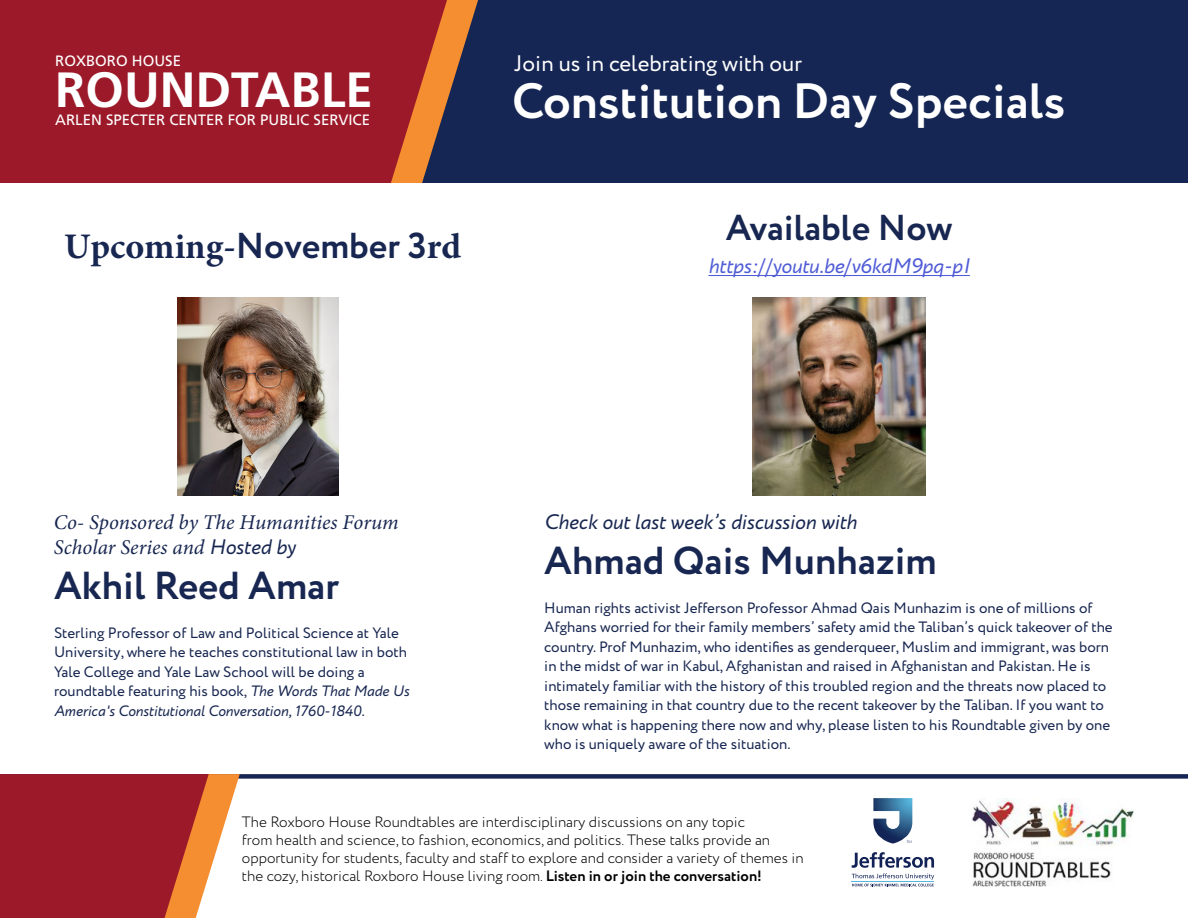
<style>
.page{position:relative;width:1188px;height:918px;background:#fff}
.page>*{position:absolute;margin:0;border:0;box-sizing:border-box;transform-origin:0 0}
.t1{font:700 49.5px "Circe";color:#fff}
.t2{font:700 49.5px "Frutiger";color:#fff}
.t3{font:700 39px "Circe";color:#182751}
.t4{font:700 36px "Minion Pro";color:#182751}
.t5{font:700 36px "Circe";color:#182751}
.t6{font:22.5px "Circe";color:#fff}
.t7{font:italic 21px/25.2px "Minion Pro";color:#182751}
.t8{font:italic 21px "Circe";color:#182751}
.t9{font:italic 21px "Circe";color:#4f5cd6}
.t10{font:15px/19.5px "Circe";color:#182751}
.t11{font:300 15px/18px "Circe";color:#000}
.t12{font:15px "Frutiger";color:#fff}
.s1{font-family:"Circe"}
.s2{font-style:italic}
.s3{font-weight:700}
</style>
<div class="page">
<div style="left:0;top:774px;width:1188px;height:5px;background:#152654"></div>
<svg style="left:0;top:774px;width:240px;height:144px;background:#af3a3a"></svg>
<div style="left:351px;top:0;width:837px;height:256px;background:#152654"></div>
<div style="left:0;top:0;width:368px;height:183px;background:#9c1929"></div>
<svg style="left:368px;top:0;width:110px;height:183px"></svg>
<div style="left:0;top:183px;width:1188px;height:105px;background:#fff"></div>
<hr style="left:708px;top:275px;width:262px;height:1px;background:#4f5cd6">
<svg style="left:852px;top:852px;width:82px;height:34px"></svg>
<svg style="left:873px;top:798px;width:39px;height:46px"></svg>
<img style="left:971px;top:798px;width:163px;height:88px">
<img style="left:178px;top:298px;width:161px;height:197px">
<img style="left:753px;top:298px;width:172px;height:198px">
<p class="t12" style="left:55px;top:52px;width:127px">ROXBORO HOUSE</p>
<p class="t2" style="left:55px;top:60px;width:319px">ROUNDTABLE</p>
<p class="t12" style="left:55px;top:111px;width:316px">ARLEN SPECTER CENTER FOR PUBLIC SERVICE</p>
<p class="t4" style="left:64px;top:221px;width:398px">Upcoming-<span class="s1">November 3</span>rd</p>
<p class="t6" style="left:514px;top:49px;width:289px">Join us in celebrating with our</p>
<p class="t1" style="left:512px;top:68px;width:555px">Constitution Day Specials</p>
<p class="t5" style="left:726px;top:204px;width:228px">Available Now</p>
<p class="t9" style="left:708px;top:252px;width:263px">https://youtu.be/v6kdM9pq-pI</p>
<p class="t7" style="left:54px;top:510px;width:346px">Co- Sponsored by The Humanities Forum<br>Scholar Series and <span class="s1">Hosted by</span></p>
<p class="t3" style="left:54px;top:560px;width:287px">Akhil Reed Amar</p>
<p class="t10" style="left:54px;top:624px;width:357px">Sterling Professor of Law and Political Science at Yale University, where he teaches constitutional law in both Yale College and Yale Law School will be doing a roundtable featuring his book, <span class="s2">The Words That Made Us America's Constitutional Conversation, 1760-1840.</span></p>
<p class="t8" style="left:544px;top:508px;width:314px">Check out last week’s discussion with</p>
<p class="t3" style="left:544px;top:534px;width:394px">Ahmad Qais Munhazim</p>
<p class="t10" style="left:544px;top:598px;width:570px">Human rights activist Jefferson Professor Ahmad Qais Munhazim is one of millions of Afghans worried for their family members’ safety amid the Taliban’s quick takeover of the country. Prof Munhazim, who identifies as genderqueer, Muslim and immigrant, was born in the midst of war in Kabul, Afghanistan and raised in Afghanistan and Pakistan. He is intimately familiar with the history of this troubled region and the threats now placed to those remaining in that country due to the recent takeover by the Taliban. If you want to know what is happening there now and why, please listen to his Roundtable given by one who is uniquely aware of the situation.</p>
<p class="t11" style="left:242px;top:814px;width:563px">The Roxboro House Roundtables are interdisciplinary discussions on any topic<br>from health and science, to fashion, economics, and politics. These talks provide an opportunity for students, faculty and staff to explore and consider a variety of themes in the cozy, historical Roxboro House living room. <span class="s3">Listen in or join the conversation!</span></p>
</div>
